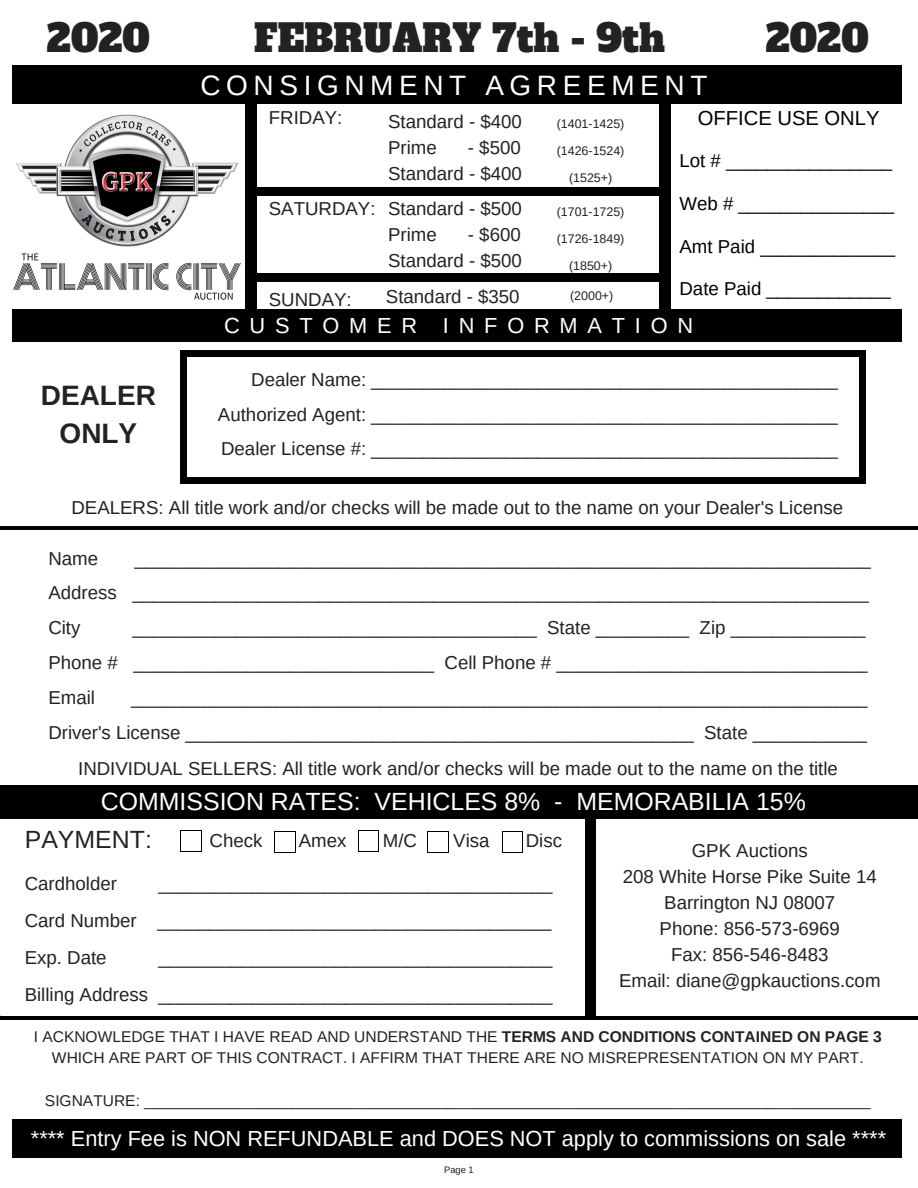
<style>
.page{position:relative;width:918px;height:1188px;background:#fff}
.page>*{position:absolute;margin:0;border:0;box-sizing:border-box;transform-origin:0 0}
.t1{font:37.35px "Alfa Slab One";color:#222}
.t2{font:28.05px "Arimo";letter-spacing:.2em;color:#fff}
.t3{font:700 28.05px/38.2px "Arimo";color:#222;text-align:center}
.t4{font:24.9px "Arimo";color:#fff}
.t5{font:24.9px "Arimo";color:#222}
.t6{font:21.75px "Arimo";color:#fff}
.t7{font:21.75px "Arimo";letter-spacing:.45em;color:#fff}
.t8{font:20.25px "Arimo";color:#000}
.t9{font:18.75px/25.8px "Arimo";color:#222;text-align:right}
.t10{font:18.75px "Arimo";color:#000}
.t11{font:15.6px/21.3px "Arimo";color:#222;text-align:center}
.t12{font:12.45px/27px "Arimo";color:#222;text-align:center}
.t13{font:9.3px "Arimo";color:#222}
.s1{font-weight:700}
</style>
<div class="page">
<div style="left:0;top:309px;width:918px;height:33px;background:#000"></div>
<div style="left:0;top:65px;width:918px;height:39px;background:#000"></div>
<div style="left:0;top:1119px;width:918px;height:39px;background:#000"></div>
<div style="left:0;top:13px;width:12px;height:1163px;background:#fff"></div>
<div style="left:902px;top:13px;width:16px;height:1163px;background:#fff"></div>
<hr style="left:0;top:526px;width:918px;height:4px;background:#000">
<hr style="left:0;top:1016px;width:918px;height:3px;background:#000">
<div style="left:253px;top:187px;width:418px;height:9px;background:#000"></div>
<div style="left:660px;top:97px;width:11px;height:213px;background:#000"></div>
<div style="left:246px;top:101px;width:11px;height:208px;background:#000"></div>
<img style="left:16px;top:114px;width:222px;height:131px">
<div style="left:255px;top:273px;width:413px;height:9px;background:#000"></div>
<svg style="left:860px;top:478px;width:6px;height:5px"></svg>
<div style="left:180px;top:356px;width:7px;height:122px;background:#000"></div>
<div style="left:180px;top:477px;width:7px;height:6px;background:#000"></div>
<div style="left:860px;top:356px;width:6px;height:122px;background:#000"></div>
<div style="left:186px;top:477px;width:674px;height:6px;background:#000"></div>
<div style="left:860px;top:350px;width:6px;height:7px;background:#000"></div>
<div style="left:180px;top:350px;width:7px;height:7px;background:#000"></div>
<div style="left:186px;top:350px;width:674px;height:7px;background:#000"></div>
<div style="left:586px;top:815px;width:10px;height:200px;background:#000"></div>
<svg style="left:180px;top:830px;width:22px;height:22px"></svg>
<svg style="left:275px;top:831px;width:21px;height:22px"></svg>
<svg style="left:358px;top:830px;width:21px;height:22px"></svg>
<svg style="left:428px;top:831px;width:21px;height:22px"></svg>
<svg style="left:502px;top:831px;width:21px;height:22px"></svg>
<img style="left:13px;top:245px;width:228px;height:55px">
<div style="left:0;top:785px;width:918px;height:34px;background:#000"></div>
<h1 class="t1" style="left:47px;top:13px;width:105px">2020</h1>
<h1 class="t1" style="left:254px;top:13px;width:412px">FEBRUARY 7th - 9th</h1>
<h1 class="t1" style="left:766px;top:13px;width:105px">2020</h1>
<h2 class="t2" style="left:200px;top:69px;width:509px">CONSIGNMENT AGREEMENT</h2>
<p class="t9" style="left:269px;top:104px;width:75px">FRIDAY:</p>
<p class="t9" style="left:269px;top:195px;width:108px">SATURDAY:</p>
<p class="t9" style="left:269px;top:287px;width:84px">SUNDAY:</p>
<p class="t9" style="left:388px;top:109px;width:135px;text-align:left">Standard - $400<br>Prime</p>
<p class="t9" style="left:388px;top:135px;width:135px">- $500<br>Standard - $400</p>
<p class="t9" style="left:388px;top:195px;width:135px;text-align:left">Standard - $500<br>Prime</p>
<p class="t9" style="left:388px;top:221px;width:135px">- $600<br>Standard - $500</p>
<p class="t9" style="left:386px;top:283px;width:135px">Standard - $350</p>
<p class="t12" style="left:557px;top:110px;width:69px">(1401-1425) (1426-1524) (1525+)</p>
<p class="t12" style="left:557px;top:198px;width:69px">(1701-1725) (1726-1849) (1850+)</p>
<p class="t12" style="left:570px;top:283px;width:45px">(2000+)</p>
<p class="t8" style="left:698px;top:107px;width:183px">OFFICE USE ONLY</p>
<p class="t10" style="left:680px;top:150px;width:214px">Lot # ________________</p>
<p class="t10" style="left:680px;top:193px;width:216px">Web # _______________</p>
<p class="t10" style="left:680px;top:236px;width:217px">Amt Paid _____________</p>
<p class="t10" style="left:680px;top:279px;width:213px">Date Paid ____________</p>
<h2 class="t3" style="left:41px;top:376px;width:117px">DEALER<br>ONLY</h2>
<p class="t7" style="left:224px;top:313px;width:471px">CUSTOMER INFORMATION</p>
<p class="t9" style="left:218px;top:362px;width:621px;line-height:34.8px;text-align:justify;text-indent:33px">Dealer Name: _____________________________________________ Authorized Agent: _____________________________________________ Dealer License #: _____________________________________________</p>
<p class="t9" style="left:71px;top:495px;width:773px">DEALERS: All title work and/or checks will be made out to the name on your Dealer's License</p>
<p class="t9" style="left:48px;top:545px;width:51px">Name</p>
<p class="t9" style="left:48px;top:541px;width:824px;line-height:34.8px;text-align:justify;text-indent:86px">_______________________________________________________________________ Address _______________________________________________________________________ City</p>
<p class="t9" style="left:48px;top:610px;width:821px;line-height:34.8px;text-align:justify;text-indent:84px">_______________________________________ State _________ Zip _____________ Phone # _____________________________ Cell Phone # ______________________________ Email</p>
<p class="t9" style="left:48px;top:680px;width:821px;line-height:34.8px">_______________________________________________________________________<br>Driver's License _________________________________________________ State ___________</p>
<p class="t9" style="left:78px;top:756px;width:761px">INDIVIDUAL SELLERS: All title work and/or checks will be made out to the name on the title</p>
<h3 class="t4" style="left:101px;top:787px;width:706px">COMMISSION RATES: VEHICLES 8% - MEMORABILIA 15%</h3>
<h3 class="t5" style="left:25px;top:826px;width:129px">PAYMENT:</h3>
<p class="t9" style="left:210px;top:828px;width:54px">Check</p>
<p class="t9" style="left:299px;top:828px;width:49px">Amex</p>
<p class="t9" style="left:383px;top:828px;width:36px">M/C</p>
<p class="t9" style="left:453px;top:828px;width:38px">Visa</p>
<p class="t9" style="left:526px;top:828px;width:38px">Disc</p>
<p class="t9" style="left:25px;top:870px;width:94px">Cardholder</p>
<p class="t9" style="left:25px;top:865px;width:529px;line-height:37.2px;text-align:justify;text-indent:134px">______________________________________ Card Number ______________________________________ Exp. Date</p>
<p class="t9" style="left:25px;top:939px;width:529px;line-height:37.2px">______________________________________<br>Billing Address ______________________________________</p>
<p class="t9" style="left:619px;top:838px;width:263px;text-align:center">GPK Auctions<br>208 White Horse Pike Suite 14<br>Barrington NJ 08007<br>Phone: 856-573-6969<br>Fax: 856-546-8483<br>Email: diane@gpkauctions.com</p>
<p class="t11" style="left:34px;top:1026px;width:850px">I ACKNOWLEDGE THAT I HAVE READ AND UNDERSTAND THE <span class="s1">TERMS AND CONDITIONS CONTAINED ON PAGE 3<br></span>WHICH ARE PART OF THIS CONTRACT. I AFFIRM THAT THERE ARE NO MISREPRESENTATION ON MY PART.</p>
<p class="t11" style="left:45px;top:1090px;width:827px">SIGNATURE: ____________________________________________________________________________________</p>
<p class="t6" style="left:31px;top:1127px;width:857px">**** Entry Fee is NON REFUNDABLE and DOES NOT apply to commissions on sale ****</p>
<p class="t13" style="left:444px;top:1165px;width:31px">Page 1</p>
</div>
